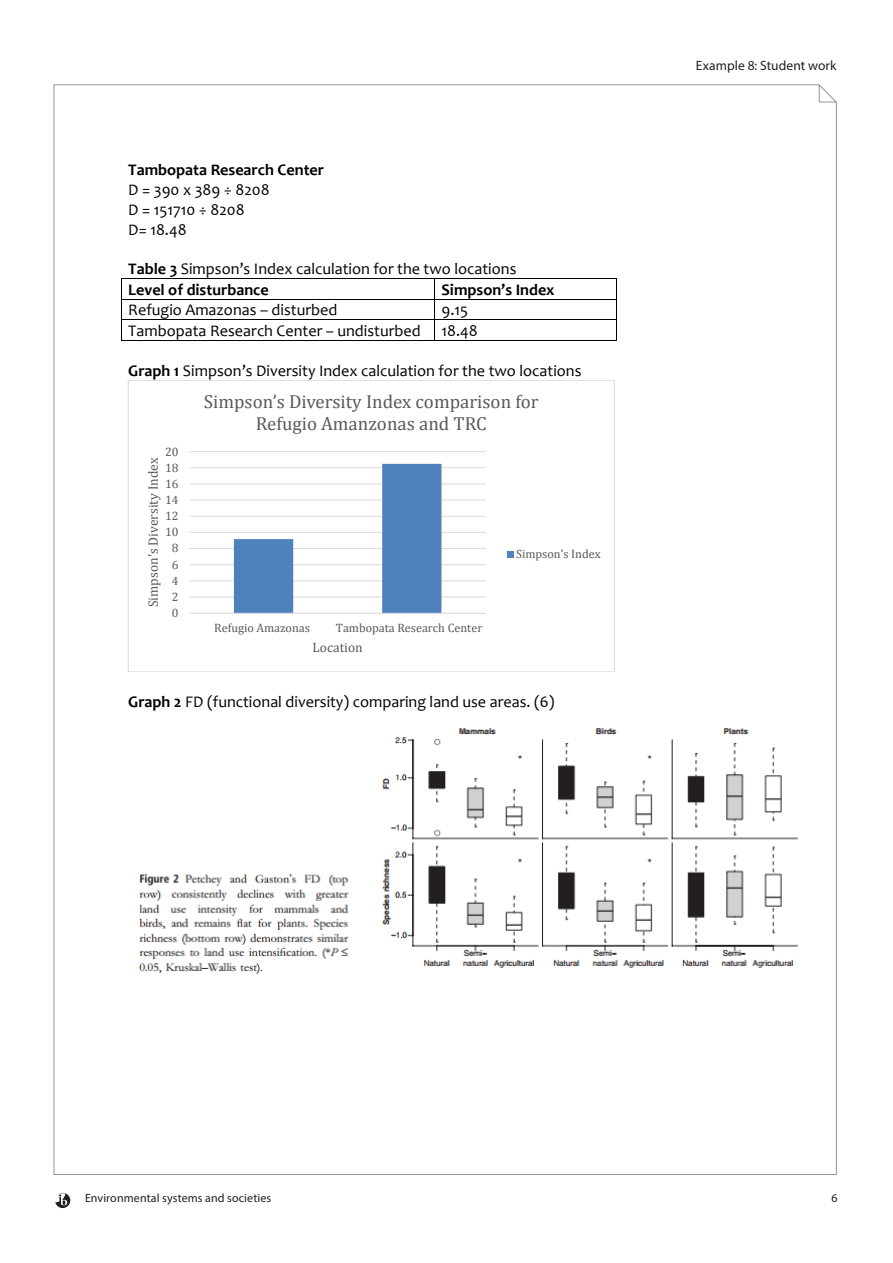
<style>
.page{position:relative;width:893px;height:1263px;background:#fff}
.page>*{position:absolute;margin:0;border:0;box-sizing:border-box;transform-origin:0 0}
.t1{font:18.9px/22px "Cambria";color:#595959;text-align:center}
.t2{font:16.2px/19.8px "Candara";color:#000}
.t3{font:700 16.2px "Candara";color:#000}
.t4{font:13.5px "Cambria";color:#595959}
.t5{font:13.5px "Myriad Pro";letter-spacing:.005em;color:#231f20}
.t6{font:12.15px "Cambria";color:#595959}
.t7{font:12px "Myriad Pro";letter-spacing:.01em;color:#231f20}
.s1{font-weight:700}
</style>
<div class="page">
<svg style="left:816px;top:84px;width:21px;height:21px"></svg>
<svg style="left:55px;top:1192px;width:15px;height:16px"></svg>
<hr style="left:121px;top:279px;width:313px;height:1px;background:#000">
<hr style="left:435px;top:279px;width:181px;height:1px;background:#000">
<hr style="left:121px;top:299px;width:313px;height:1px;background:#000">
<hr style="left:435px;top:299px;width:181px;height:1px;background:#000">
<hr style="left:121px;top:320px;width:313px;height:1px;background:#000">
<hr style="left:435px;top:320px;width:181px;height:1px;background:#000">
<svg style="left:121px;top:280px;width:1px;height:60px"></svg>
<hr style="left:121px;top:340px;width:313px;height:1px;background:#000">
<svg style="left:434px;top:279px;width:1px;height:62px"></svg>
<hr style="left:435px;top:340px;width:181px;height:1px;background:#000">
<svg style="left:616px;top:279px;width:1px;height:62px"></svg>
<hr style="left:189px;top:596px;width:297px;height:1px;background:#d9d9d9">
<hr style="left:189px;top:580px;width:297px;height:1px;background:#d9d9d9">
<hr style="left:189px;top:564px;width:297px;height:1px;background:#d9d9d9">
<hr style="left:189px;top:548px;width:297px;height:1px;background:#d9d9d9">
<hr style="left:189px;top:532px;width:297px;height:1px;background:#d9d9d9">
<hr style="left:189px;top:516px;width:297px;height:1px;background:#d9d9d9">
<hr style="left:189px;top:500px;width:297px;height:1px;background:#d9d9d9">
<hr style="left:189px;top:483px;width:297px;height:1px;background:#d9d9d9">
<hr style="left:189px;top:467px;width:297px;height:1px;background:#d9d9d9">
<hr style="left:189px;top:451px;width:297px;height:1px;background:#d9d9d9">
<svg style="left:234px;top:464px;width:207px;height:149px"></svg>
<hr style="left:189px;top:613px;width:297px;height:1px;background:#d9d9d9">
<div style="left:507px;top:551px;width:6px;height:7px;background:#4f81bd"></div>
<div style="left:128px;top:380px;width:487px;height:292px;border:1px solid #d9d9d9"></div>
<img style="left:139px;top:728px;width:659px;height:246px">
<p class="t2" style="left:128px;top:160px;width:197px"><span class="s1">Tambopata Research Center<br></span>D = 390 x 389 ÷ 8208<br>D = 151710 ÷ 8208<br>D= 18.48</p>
<p class="t2" style="left:128px;top:259px;width:390px;line-height:20.4px"><span class="s1">Table 3</span> Simpson’s Index calculation for the two locations<br><span class="s1">Level of disturbance</span></p>
<p class="t3" style="left:441px;top:279px;width:115px">Simpson’s Index</p>
<p class="t2" style="left:128px;top:300px;width:211px">Refugio Amazonas – disturbed</p>
<p class="t2" style="left:441px;top:300px;width:28px">9.15</p>
<p class="t2" style="left:128px;top:320px;width:294px">Tambopata Research Center – undisturbed</p>
<p class="t2" style="left:441px;top:320px;width:38px">18.48</p>
<p class="t2" style="left:128px;top:361px;width:455px"><span class="s1">Graph 1</span> Simpson’s Diversity Index calculation for the two locations</p>
<p class="t6" style="left:165px;top:444px;width:15px">20</p>
<p class="t4" style="left:145px;top:607px;width:151px;rotate:-90deg">Simpson's Diversity Index</p>
<p class="t6" style="left:165px;top:460px;width:15px">18</p>
<p class="t6" style="left:165px;top:476px;width:15px">16</p>
<p class="t6" style="left:165px;top:493px;width:15px">14</p>
<p class="t6" style="left:165px;top:509px;width:15px">12</p>
<p class="t6" style="left:165px;top:525px;width:15px">10</p>
<p class="t6" style="left:172px;top:541px;width:8px">8</p>
<p class="t6" style="left:172px;top:557px;width:8px">6</p>
<p class="t6" style="left:172px;top:573px;width:8px">4</p>
<p class="t6" style="left:172px;top:590px;width:8px">2</p>
<p class="t6" style="left:172px;top:606px;width:8px">0</p>
<p class="t1" style="left:204px;top:391px;width:337px">Simpson’s Diversity Index comparison for<br>Refugio Amanzonas and TRC</p>
<p class="t6" style="left:214px;top:621px;width:97px">Refugio Amazonas</p>
<p class="t6" style="left:336px;top:621px;width:148px">Tambopata Research Center</p>
<p class="t4" style="left:313px;top:639px;width:52px">Location</p>
<p class="t6" style="left:516px;top:547px;width:86px">Simpson’s Index</p>
<p class="t2" style="left:128px;top:692px;width:428px"><span class="s1">Graph 2</span> FD (functional diversity) comparing land use areas. (6)</p>
<p class="t5" style="left:696px;top:58px;width:142px">Example 8: Student work</p>
<p class="t7" style="left:85px;top:1190px;width:188px">Environmental systems and societies</p>
<p class="t7" style="left:831px;top:1190px;width:8px">6</p>
</div>
